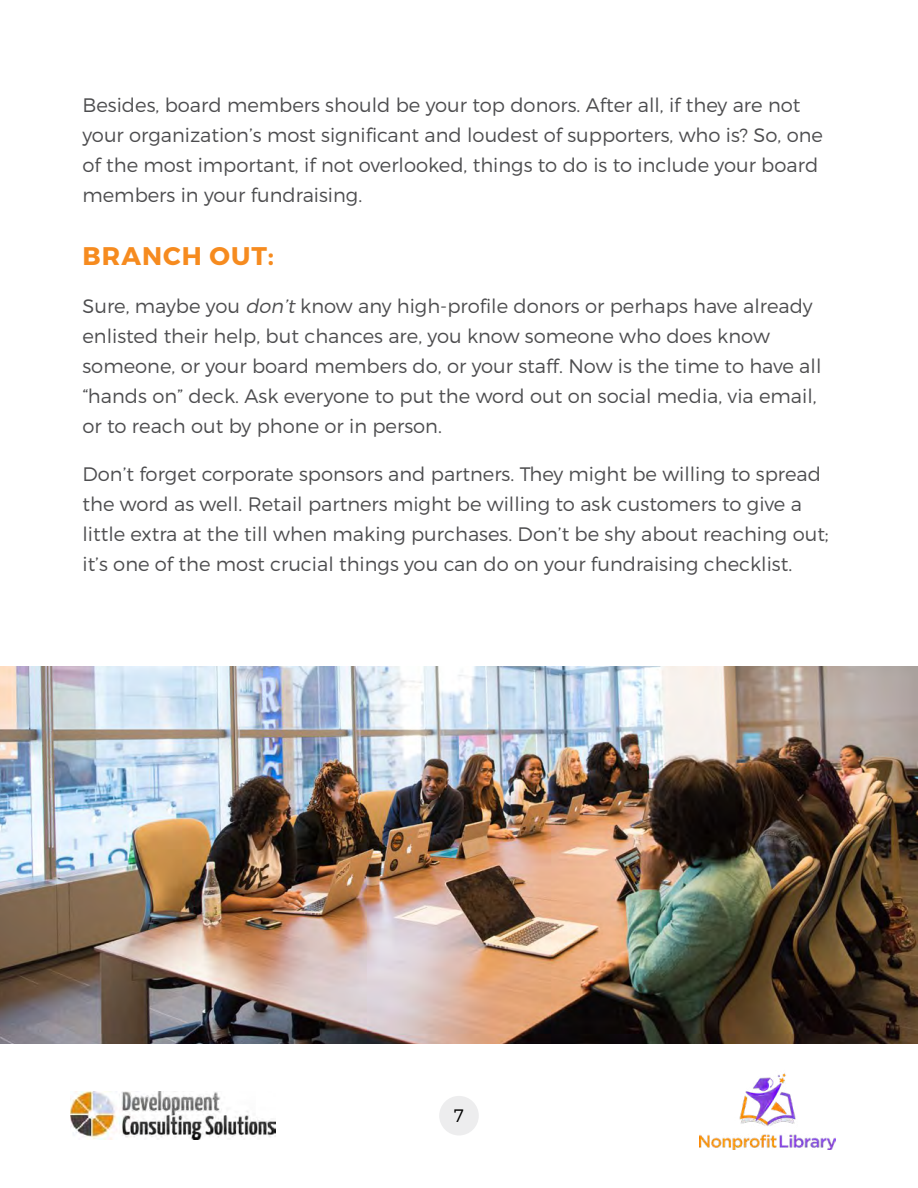
<style>
.page{position:relative;width:918px;height:1188px;background:#fff}
.page>*{position:absolute;margin:0;border:0;box-sizing:border-box;transform-origin:0 0}
.t1{font:700 25.5px "Montserrat";letter-spacing:.04em;color:#f68b1f}
.t2{font:300 19.5px/30px "Montserrat";color:#4d4d4f}
.t3{font:300 18px "Montserrat";color:#000}
.s1{font-style:italic}
</style>
<div class="page">
<img style="left:700px;top:1073px;width:135px;height:77px">
<div style="left:439px;top:1096px;width:40px;height:40px;background:#ededee;border-radius:50%"></div>
<img style="left:71px;top:1092px;width:204px;height:48px">
<img style="left:0;top:667px;width:918px;height:377px">
<p class="t2" style="left:82px;top:90px;width:742px">Besides, board members should be your top donors. After all, if they are not your organization’s most significant and loudest of supporters, who is? So, one of the most important, if not overlooked, things to do is to include your board members in your fundraising.</p>
<h1 class="t1" style="left:83px;top:240px;width:193px">BRANCH OUT:</h1>
<p class="t2" style="left:82px;top:291px;width:740px">Sure, maybe you <span class="s1">don’t</span> know any high-profile donors or perhaps have already enlisted their help, but chances are, you know someone who does know someone, or your board members do, or your staff. Now is the time to have all “hands on” deck. Ask everyone to put the word out on social media, via email, or to reach out by phone or in person.</p>
<p class="t2" style="left:82px;top:459px;width:748px">Don’t forget corporate sponsors and partners. They might be willing to spread the word as well. Retail partners might be willing to ask customers to give a little extra at the till when making purchases. Don’t be shy about reaching out; it’s one of the most crucial things you can do on your fundraising checklist.</p>
<p class="t3" style="left:454px;top:1105px;width:11px">7</p>
</div>
